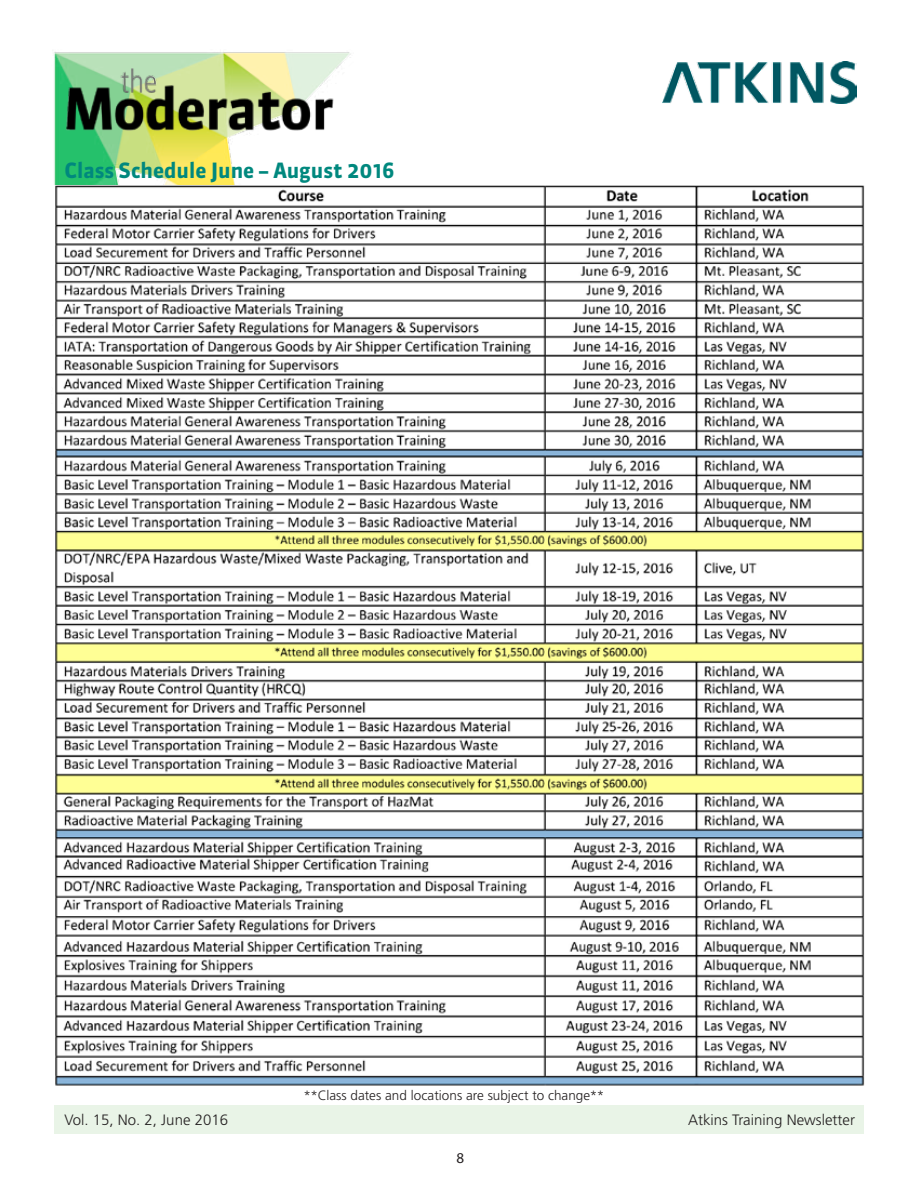
<style>
.page{position:relative;width:918px;height:1188px;background:#fff}
.page>*{position:absolute;margin:0;border:0;box-sizing:border-box;transform-origin:0 0}
.t1{font:700 21px "Sanuk OT";color:#00887e}
.t2{font:300 15px "Frutiger LT Std";color:#231f20}
.t3{font:15px "Myriad Pro";color:#231f20}
.t4{font:300 13.5px "Frutiger LT Std";color:#231f20}
</style>
<div class="page">
<div style="left:54px;top:1105px;width:810px;height:29px;background:#e9f4e7"></div>
<img style="left:662px;top:62px;width:195px;height:42px">
<img style="left:54px;top:52px;width:317px;height:134px">
<img style="left:65px;top:68px;width:270px;height:64px">
<img style="left:55px;top:186px;width:810px;height:900px">
<h1 class="t1" style="left:65px;top:157px;width:332px">Class Schedule June – August 2016</h1>
<p class="t4" style="left:303px;top:1088px;width:302px">**Class dates and locations are subject to change**</p>
<p class="t2" style="left:65px;top:1111px;width:165px">Vol. 15, No. 2, June 2016</p>
<p class="t2" style="left:688px;top:1111px;width:168px">Atkins Training Newsletter</p>
<p class="t3" style="left:457px;top:1149px;width:9px">8</p>
</div>
